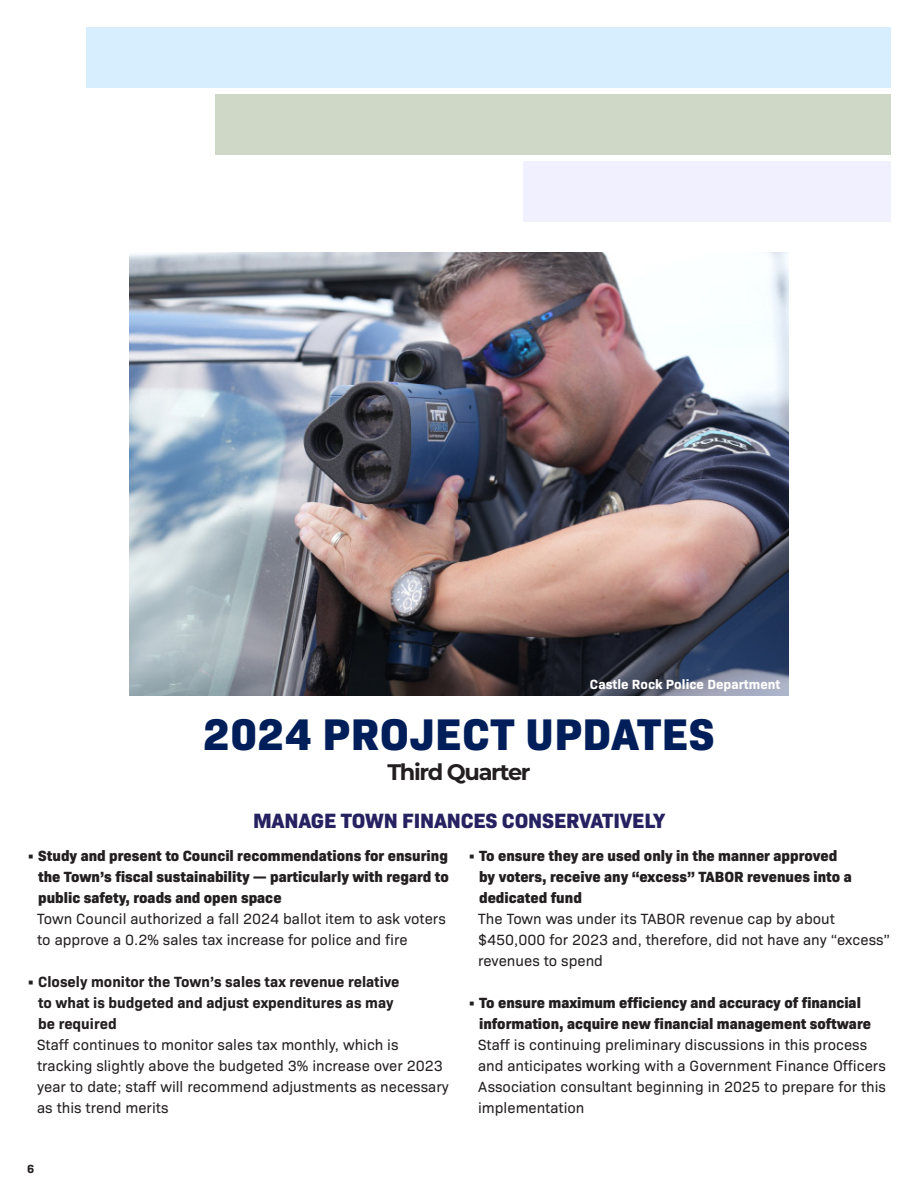
<style>
.page{position:relative;width:918px;height:1188px;background:#fff}
.page>*{position:absolute;margin:0;border:0;box-sizing:border-box;transform-origin:0 0}
.t1{font:800 45px "Bio Sans";letter-spacing:.01em;color:#001e59}
.quater_type{font:700 22.5px "Montserrat";letter-spacing:-.06em;color:#231f20}
.t2{font:800 21px "Bio Sans";letter-spacing:-.01em;color:#262262}
.main_text{font:15px/21px "Bio Sans";color:#231f20}
.main_text-2{font:800 15px/21px "Bio Sans";color:#231f20}
.main_text-3{font:700 15px/21px "Bio Sans";color:#231f20}
.t3{font:700 13.5px "Bio Sans";color:#fff}
.t4{font:700 12px "Bio Sans";color:#231f20}
.s1{font-weight:700}
</style>
<div class="page">
<img style="left:129px;top:253px;width:660px;height:443px">
<div style="left:86px;top:27px;width:805px;height:60px;background:#d6eeff"></div>
<div style="left:216px;top:94px;width:675px;height:60px;background:#cfd7c7"></div>
<div style="left:523px;top:162px;width:368px;height:60px;background:#f0f0ff"></div>
<p class="t3" style="left:590px;top:674px;width:192px">Castle Rock Police Department</p>
<h2 class="t1" style="left:203px;top:699px;width:513px">2024 PROJECT UPDATES</h2>
<p class="quater_type" style="left:387px;top:756px;width:145px">Third Quarter</p>
<h3 class="t2" style="left:253px;top:804px;width:413px">MANAGE TOWN FINANCES CONSERVATIVELY</h3>
<p class="main_text-2" style="left:38px;top:844px;width:412px;text-align:justify;text-indent:-11px"><span class="s1">•</span> Study and present to Council recommendations for ensuring the Town’s fiscal sustainability — particularly with regard to public safety, roads and open space</p>
<p class="main_text" style="left:37px;top:907px;width:410px">Town Council authorized a fall 2024 ballot item to ask voters to approve a 0.2% sales tax increase for police and fire</p>
<p class="main_text-3" style="left:38px;top:970px;width:363px;text-indent:-11px">• Closely monitor the Town’s sales tax revenue relative to what is budgeted and adjust expenditures as may be required</p>
<p class="main_text" style="left:37px;top:1033px;width:413px">Staff continues to monitor sales tax monthly, which is tracking slightly above the budgeted 3% increase over 2023 year to date; staff will recommend adjustments as necessary as this trend merits</p>
<p class="t4" style="left:27px;top:1160px;width:9px">6</p>
<p class="main_text-2" style="left:479px;top:844px;width:374px;text-indent:-11px"><span class="s1">•</span> To ensure they are used only in the manner approved by voters, receive any “excess” TABOR revenues into a dedicated fund</p>
<p class="main_text" style="left:478px;top:907px;width:414px">The Town was under its TABOR revenue cap by about $450,000 for 2023 and, therefore, did not have any “excess” revenues to spend</p>
<p class="main_text-2" style="left:479px;top:991px;width:393px;text-indent:-11px"><span class="s1">•</span> To ensure maximum efficiency and accuracy of financial information, acquire new financial management software</p>
<p class="main_text" style="left:478px;top:1033px;width:409px">Staff is continuing preliminary discussions in this process and anticipates working with a Government Finance Officers Association consultant beginning in 2025 to prepare for this implementation</p>
</div>
